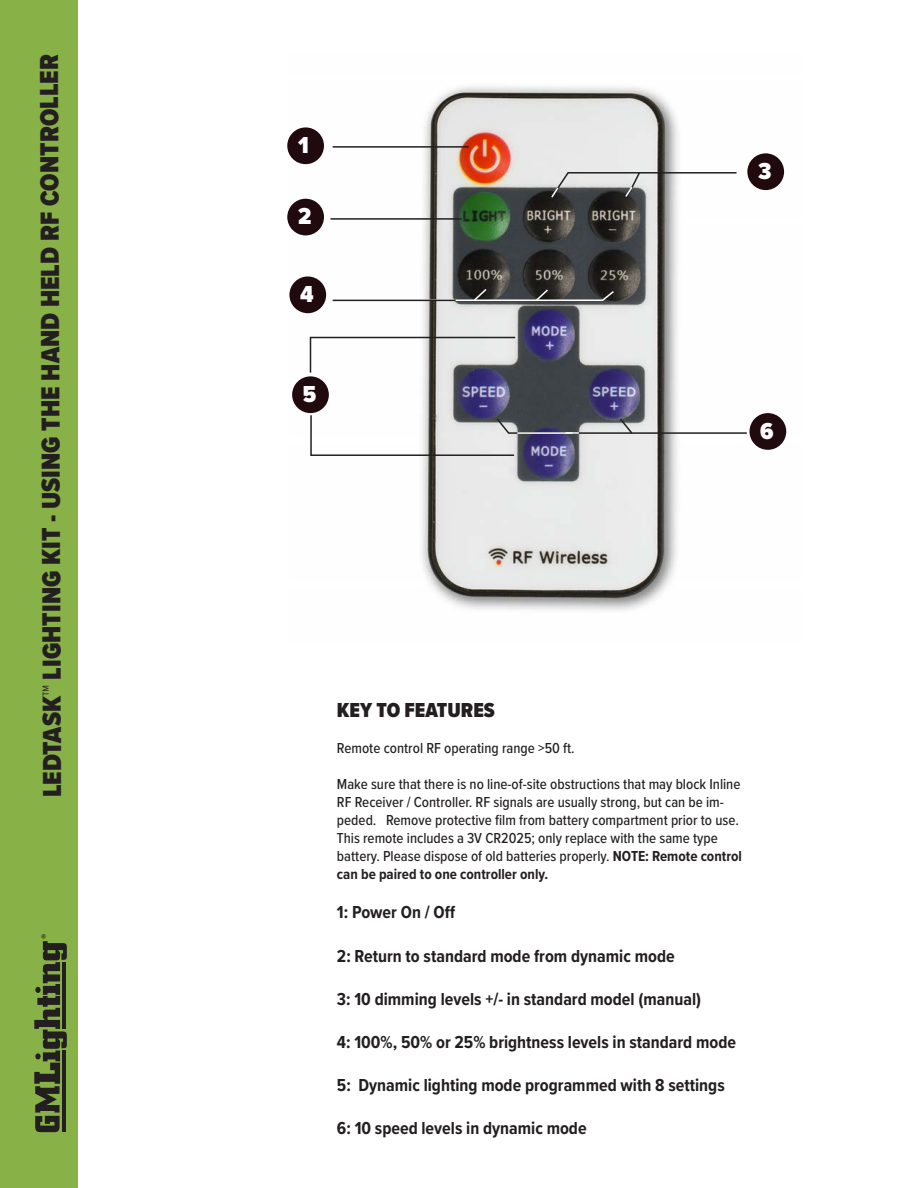
<style>
.page{position:relative;width:918px;height:1188px;background:#fff}
.page>*{position:absolute;margin:0;border:0;box-sizing:border-box;transform-origin:0 0}
.t1{font:900 27px "Proxima Nova Cond";letter-spacing:-.005em;color:#231f20}
.t2{font:900 24px "Proxima Nova Cond";color:#fff}
.t3{font:900 21px "Proxima Nova Cond";color:#231f20}
.t4{font:700 18px "Proxima Nova Cond";color:#231f20}
.t5{font:500 15px/18px "Proxima Nova Cond";color:#231f20}
.t6{font:12.45px "Myriad Pro";color:#231f20}
.s1{font-weight:700}
</style>
<div class="page">
<div style="left:0;top:0;width:78px;height:1188px;background:#88b147"></div>
<svg style="left:34px;top:941px;width:33px;height:191px"></svg>
<hr style="left:62px;top:1050px;width:4px;height:82px;background:#231f20">
<hr style="left:63px;top:962px;width:3px;height:66px;background:#231f20">
<img style="left:289px;top:86px;width:498px;height:525px">
<div style="left:287px;top:127px;width:37px;height:37px;background:#210a0d;border-radius:50%"></div>
<hr style="left:333px;top:146px;width:136px;height:2px;background:#231f20">
<div style="left:287px;top:199px;width:37px;height:36px;background:#210a0d;border-radius:50%"></div>
<hr style="left:330px;top:218px;width:132px;height:2px;background:#231f20">
<div style="left:747px;top:153px;width:37px;height:37px;background:#210a0d;border-radius:50%"></div>
<div style="left:289px;top:276px;width:37px;height:37px;background:#210a0d;border-radius:50%"></div>
<svg style="left:333px;top:287px;width:283px;height:16px"></svg>
<hr style="left:333px;top:300px;width:123px;height:1px;background:#231f20">
<svg style="left:549px;top:171px;width:189px;height:30px"></svg>
<div style="left:292px;top:376px;width:37px;height:37px;background:#210a0d;border-radius:50%"></div>
<svg style="left:309px;top:336px;width:208px;height:38px"></svg>
<div style="left:750px;top:413px;width:36px;height:37px;background:#210a0d;border-radius:50%"></div>
<svg style="left:310px;top:414px;width:438px;height:43px"></svg>
<p class="t1" style="left:31px;top:797px;width:745px;rotate:-90deg">LEDTASK™ LIGHTING KIT - USING THE HAND HELD RF CONTROLLER</p>
<p class="t6" style="left:38px;top:939px;width:7px;rotate:-90deg">®</p>
<p class="t2" style="left:298px;top:127px;width:12px">1</p>
<p class="t2" style="left:298px;top:199px;width:15px">2</p>
<p class="t2" style="left:300px;top:276px;width:15px">4</p>
<p class="t2" style="left:303px;top:376px;width:15px">5</p>
<p class="t2" style="left:758px;top:153px;width:15px">3</p>
<p class="t2" style="left:760px;top:413px;width:15px">6</p>
<p class="t3" style="left:337px;top:694px;width:159px">KEY TO FEATURES</p>
<p class="t5" style="left:337px;top:738px;width:239px">Remote control RF operating range &gt;50 ft.</p>
<p class="t5" style="left:337px;top:774px;width:405px">Make sure that there is no line-of-site obstructions that may block Inline<br>RF Receiver / Controller. RF signals are usually strong, but can be im&shy;peded. Remove protective film from battery compartment prior to use.</p>
<p class="t5" style="left:337px;top:828px;width:407px">This remote includes a 3V CR2025; only replace with the same type battery. Please dispose of old batteries properly. <span class="s1">NOTE: Remote control can be paired to one controller only.</span></p>
<p class="t4" style="left:337px;top:899px;width:120px">1: Power On / Off</p>
<p class="t4" style="left:337px;top:942px;width:339px">2: Return to standard mode from dynamic mode</p>
<p class="t4" style="left:337px;top:986px;width:366px">3: 10 dimming levels +/- in standard model (manual)</p>
<p class="t4" style="left:337px;top:1029px;width:401px">4: 100%, 50% or 25% brightness levels in standard mode</p>
<p class="t4" style="left:337px;top:1072px;width:389px">5: Dynamic lighting mode programmed with 8 settings</p>
<p class="t4" style="left:337px;top:1115px;width:251px">6: 10 speed levels in dynamic mode</p>
</div>
